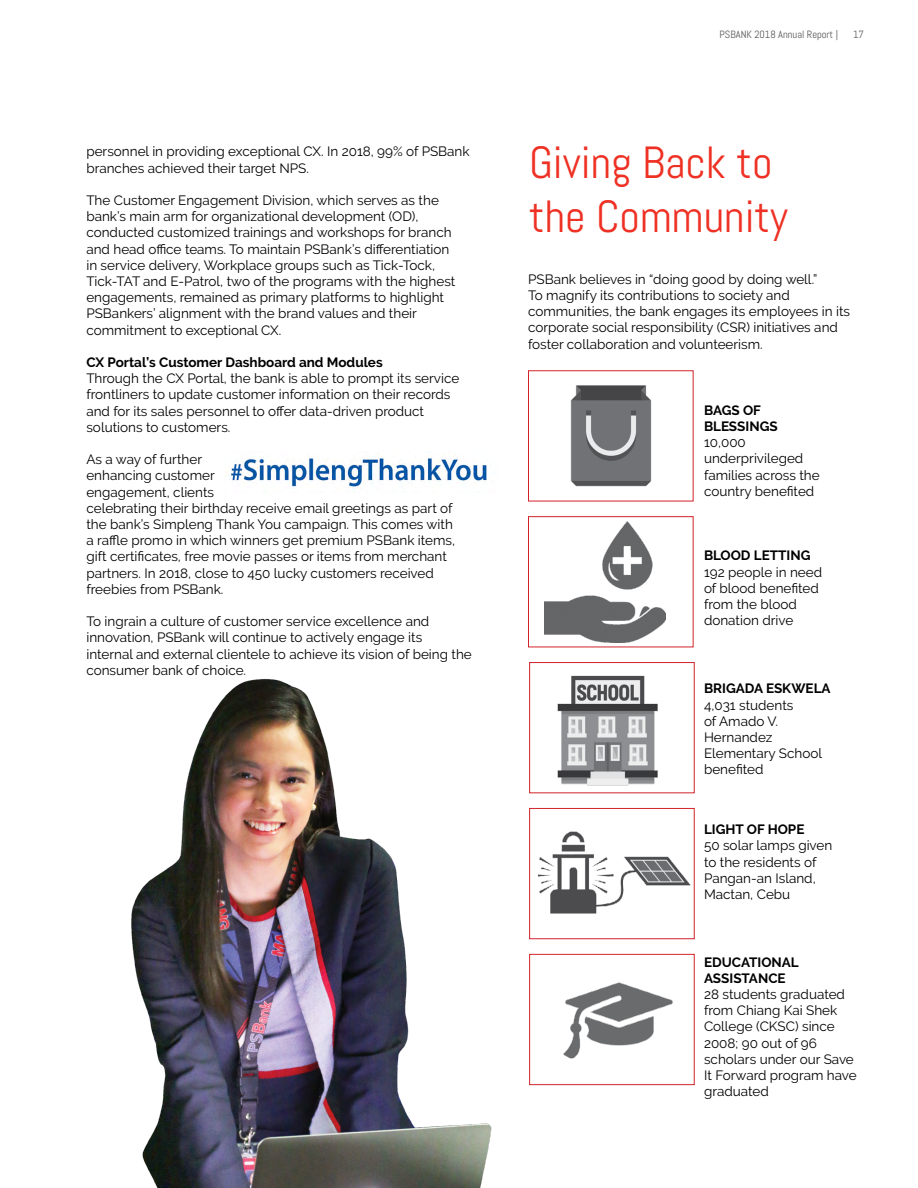
<style>
.page{position:relative;width:918px;height:1188px;background:#fff}
.page>*{position:absolute;margin:0;border:0;box-sizing:border-box;transform-origin:0 0}
.t1{font:45px/54px "Abel";color:#ee3124}
.t2{font:13.5px/16.2px "Raleway";color:#000}
.t3{font:700 13.5px/16.2px "Raleway";color:#000}
.t4{font:10.5px "Abel";color:#58595b}
</style>
<div class="page">
<img style="left:131px;top:679px;width:361px;height:509px">
<div style="left:528px;top:370px;width:166px;height:131px;border:1px solid #d2232a"></div>
<img style="left:557px;top:675px;width:101px;height:111px">
<img style="left:563px;top:982px;width:110px;height:77px">
<img style="left:538px;top:831px;width:153px;height:83px">
<img style="left:545px;top:521px;width:121px;height:121px">
<img style="left:570px;top:385px;width:82px;height:102px">
<div style="left:528px;top:516px;width:166px;height:131px;border:1px solid #d2232a"></div>
<div style="left:529px;top:662px;width:166px;height:131px;border:1px solid #d2232a"></div>
<div style="left:529px;top:808px;width:166px;height:131px;border:1px solid #d2232a"></div>
<div style="left:529px;top:954px;width:166px;height:131px;border:1px solid #d2232a"></div>
<img style="left:229px;top:455px;width:258px;height:34px">
<p class="t2" style="left:86px;top:143px;width:385px">personnel in providing exceptional CX. In 2018, 99% of PSBank branches achieved their target NPS.</p>
<p class="t2" style="left:86px;top:192px;width:371px">The Customer Engagement Division, which serves as the bank’s main arm for organizational development (OD), conducted customized trainings and workshops for branch and head office teams. To maintain PSBank’s differentiation in service delivery, Workplace groups such as Tick-Tock, Tick-TAT and E-Patrol, two of the programs with the highest engagements, remained as primary platforms to highlight PSBankers’ alignment with the brand values and their commitment to exceptional CX.</p>
<p class="t3" style="left:86px;top:354px;width:298px">CX Portal’s Customer Dashboard and Modules</p>
<p class="t2" style="left:86px;top:370px;width:374px">Through the CX Portal, the bank is able to prompt its service frontliners to update customer information on their records and for its sales personnel to offer data-driven product solutions to customers.</p>
<p class="t2" style="left:86px;top:451px;width:370px">As a way of further<br>enhancing customer<br>engagement, clients<br>celebrating their birthday receive email greetings as part of the bank’s Simpleng Thank You campaign. This comes with a raffle promo in which winners get premium PSBank items, gift certificates, free movie passes or items from merchant partners. In 2018, close to 450 lucky customers received freebies from PSBank.</p>
<p class="t2" style="left:86px;top:613px;width:387px">To ingrain a culture of customer service excellence and innovation, PSBank will continue to actively engage its internal and external clientele to achieve its vision of being the consumer bank of choice.</p>
<p class="t4" style="left:720px;top:28px;width:120px">PSBANK 2018 Annual Report |</p>
<p class="t4" style="left:853px;top:28px;width:12px">17</p>
<h1 class="t1" style="left:529px;top:136px;width:260px">Giving Back to the Community</h1>
<p class="t2" style="left:528px;top:271px;width:323px">PSBank believes in “doing good by doing well.”<br>To magnify its contributions to society and communities, the bank engages its employees in its corporate social responsibility (CSR) initiatives and foster collaboration and volunteerism.</p>
<p class="t3" style="left:704px;top:402px;width:75px">BAGS OF<br>BLESSINGS</p>
<p class="t2" style="left:704px;top:434px;width:117px">10,000 underprivileged families across the country benefited</p>
<p class="t3" style="left:704px;top:548px;width:108px">BLOOD LETTING</p>
<p class="t2" style="left:704px;top:564px;width:120px">192 people in need of blood benefited from the blood donation drive</p>
<p class="t3" style="left:704px;top:680px;width:128px">BRIGADA ESKWELA</p>
<p class="t2" style="left:704px;top:697px;width:120px">4,031 students<br>of Amado V.<br>Hernandez<br>Elementary School benefited</p>
<p class="t3" style="left:704px;top:821px;width:102px">LIGHT OF HOPE</p>
<p class="t2" style="left:704px;top:837px;width:130px">50 solar lamps given to the residents of<br>Pangan-an Island,<br>Mactan, Cebu</p>
<p class="t3" style="left:704px;top:954px;width:96px">EDUCATIONAL<br>ASSISTANCE</p>
<p class="t2" style="left:704px;top:986px;width:154px">28 students graduated from Chiang Kai Shek<br>College (CKSC) since<br>2008; 90 out of 96 scholars under our Save<br>It Forward program have graduated</p>
</div>
